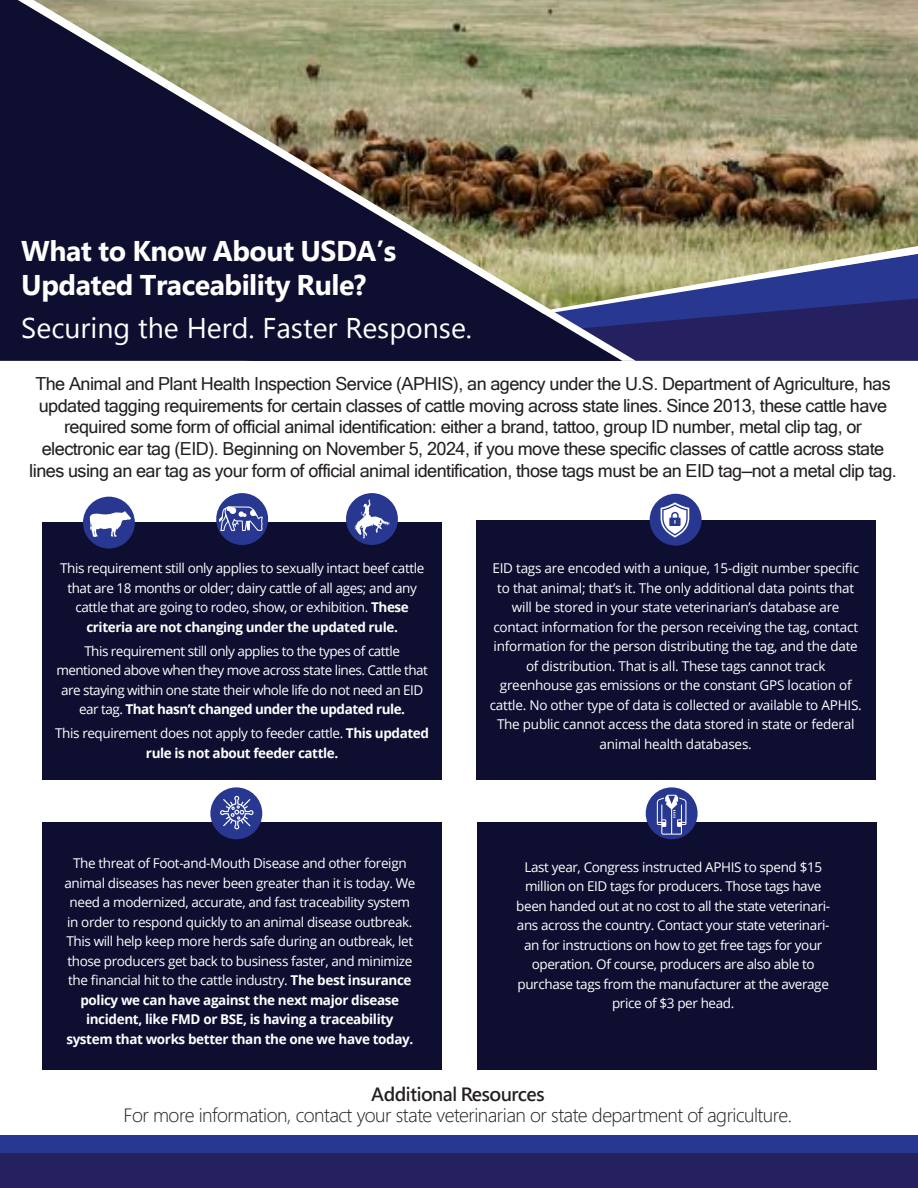
<style>
.page{position:relative;width:918px;height:1188px;background:#fff}
.page>*{position:absolute;margin:0;border:0;box-sizing:border-box;transform-origin:0 0}
.t1{font:700 28.5px/34.2px "Microsoft New Tai Lue";letter-spacing:-.02em;color:#fff}
.t2{font:28.5px "Microsoft New Tai Lue";color:#fff}
.t3{font:18px/21.6px "Microsoft Sans Serif";letter-spacing:-.03em;color:#231f20;text-align:center}
.t4{font:18px "Microsoft Jheng Hei UI Light";letter-spacing:-.03em;color:#231f20}
.t5{font:18px "Microsoft Jheng Hei UI Bold";letter-spacing:-.03em;color:#231f20}
.t6{font:13.5px/19.5px "Open Sans";letter-spacing:-.03em;color:#fff;text-align:center}
.s1{font-weight:700}
</style>
<div class="page">
<img style="left:636px;top:0;width:282px;height:246px">
<div style="left:0;top:1152px;width:917px;height:36px;background:#252161"></div>
<div style="left:0;top:1135px;width:917px;height:18px;background:#283890"></div>
<div style="left:42px;top:522px;width:400px;height:257px;background:#0d0e30"></div>
<svg style="left:636px;top:246px;width:282px;height:113px;background:#50527e"></svg>
<svg style="left:0;top:0;width:636px;height:361px;background:#504e4f"></svg>
<div style="left:83px;top:497px;width:52px;height:52px;background:#283890;border-radius:50%"></div>
<svg style="left:89px;top:511px;width:43px;height:26px"></svg>
<div style="left:476px;top:520px;width:399px;height:259px;background:#0d0e30"></div>
<div style="left:216px;top:493px;width:52px;height:52px;background:#283890;border-radius:50%"></div>
<svg style="left:219px;top:506px;width:44px;height:25px"></svg>
<div style="left:346px;top:493px;width:52px;height:52px;background:#283890;border-radius:50%"></div>
<svg style="left:354px;top:499px;width:36px;height:40px"></svg>
<div style="left:42px;top:823px;width:400px;height:247px;background:#0d0e30"></div>
<div style="left:210px;top:787px;width:52px;height:52px;background:#283890;border-radius:50%"></div>
<div style="left:650px;top:494px;width:52px;height:52px;background:#283890;border-radius:50%"></div>
<svg style="left:661px;top:502px;width:28px;height:36px"></svg>
<svg style="left:220px;top:796px;width:34px;height:34px"></svg>
<div style="left:477px;top:823px;width:400px;height:247px;background:#0d0e30"></div>
<div style="left:646px;top:787px;width:52px;height:52px;background:#283890;border-radius:50%"></div>
<svg style="left:657px;top:795px;width:29px;height:40px"></svg>
<h1 class="t1" style="left:21px;top:236px;width:377px">What to Know About USDA’s<br>Updated Traceability Rule?</h1>
<h1 class="t2" style="left:21px;top:312px;width:452px">Securing the Herd. Faster Response.</h1>
<p class="t3" style="left:29px;top:373px;width:869px">The Animal and Plant Health Inspection Service (APHIS), an agency under the U.S. Department of Agriculture, has updated tagging requirements for certain classes of cattle moving across state lines. Since 2013, these cattle have required some form of official animal identification: either a brand, tattoo, group ID number, metal clip tag, or electronic ear tag (EID). Beginning on November 5, 2024, if you move these specific classes of cattle across state lines using an ear tag as your form of official animal identification, those tags must be an EID tag—not a metal clip tag.</p>
<p class="t6" style="left:60px;top:558px;width:366px">This requirement still only applies to sexually intact beef cattle that are 18 months or older; dairy cattle of all ages; and any cattle that are going to rodeo, show, or exhibition. <span class="s1">These criteria are not changing under the updated rule.</span></p>
<p class="t6" style="left:56px;top:641px;width:373px">This requirement still only applies to the types of cattle mentioned above when they move across state lines. Cattle that are staying within one state their whole life do not need an EID ear tag. <span class="s1">That hasn’t changed under the updated rule.</span></p>
<p class="t6" style="left:55px;top:723px;width:375px">This requirement does not apply to feeder cattle. <span class="s1">This updated rule is not about feeder cattle.</span></p>
<p class="t6" style="left:490px;top:558px;width:374px">EID tags are encoded with a unique, 15-digit number specific to that animal; that’s it. The only additional data points that will be stored in your state veterinarian’s database are contact information for the person receiving the tag, contact information for the person distributing the tag, and the date of distribution. That is all. These tags cannot track greenhouse gas emissions or the constant GPS location of cattle. No other type of data is collected or available to APHIS.<br>The public cannot access the data stored in state or federal animal health databases.</p>
<p class="t6" style="left:64px;top:853px;width:353px">The threat of Foot-and-Mouth Disease and other foreign animal diseases has never been greater than it is today. We need a modernized, accurate, and fast traceability system in order to respond quickly to an animal disease outbreak.<br>This will help keep more herds safe during an outbreak, let those producers get back to business faster, and minimize the financial hit to the cattle industry. <span class="s1">The best insurance policy we can have against the next major disease incident, like FMD or BSE, is having a traceability system that works better than the one we have today.</span></p>
<p class="t6" style="left:516px;top:857px;width:315px">Last year, Congress instructed APHIS to spend $15 million on EID tags for producers. Those tags have been handed out at no cost to all the state veterinari&shy;ans across the country. Contact your state veterinari&shy;an for instructions on how to get free tags for your operation. Of course, producers are also able to purchase tags from the manufacturer at the average price of $3 per head.</p>
<h2 class="t5" style="left:371px;top:1082px;width:175px">Additional Resources</h2>
<h2 class="t4" style="left:123px;top:1104px;width:670px">For more information, contact your state veterinarian or state department of agriculture.</h2>
</div>
